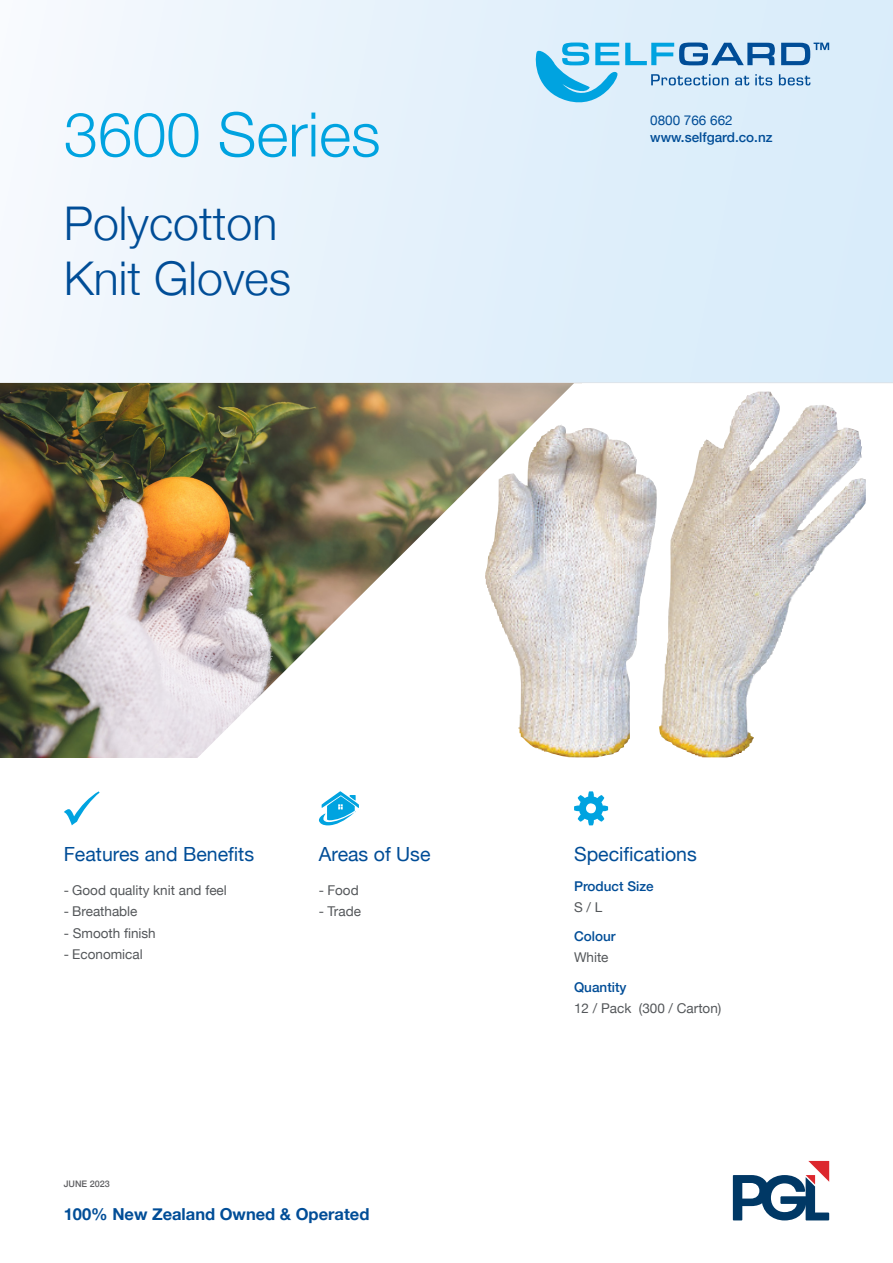
<style>
.page{position:relative;width:893px;height:1263px;background:#fff}
.page>*{position:absolute;margin:0;border:0;box-sizing:border-box;transform-origin:0 0}
.Paragraph_Style_1{font:300 61.5px "Helvetica Neue";color:#00a3e0}
.Heading{font:300 46.5px "Helvetica Neue";color:#004d97}
.Writing{font:19.5px "Helvetica Neue";color:#004d97}
.Small_Heading{font:19.5px "Helvetica Neue";color:#004d97}
.t1{font:700 16.5px "Helvetica Neue";color:#004d97}
.Main_text{font:13.5px "Helvetica Neue";color:#54575a}
.Paragraph_Style_3{font:500 13.5px "Helvetica Neue";color:#004d97}
.Paragraph_Style_3-2{font:13.5px "Helvetica Neue";color:#54575a}
.t2{font:13.5px "Helvetica Neue";color:#004d97}
.DATE_CREATED{font:500 9px "Helvetica Neue";color:#5f5f62}
</style>
<div class="page">
<svg style="left:0;top:0;width:893px;height:383px"></svg>
<svg style="left:625px;top:43px;width:150px;height:22px"></svg>
<svg style="left:781px;top:43px;width:48px;height:22px"></svg>
<svg style="left:536px;top:43px;width:83px;height:59px"></svg>
<svg style="left:651px;top:74px;width:77px;height:11px"></svg>
<svg style="left:735px;top:76px;width:14px;height:9px"></svg>
<svg style="left:755px;top:74px;width:17px;height:11px"></svg>
<svg style="left:779px;top:74px;width:31px;height:11px"></svg>
<svg style="left:733px;top:1161px;width:96px;height:59px"></svg>
<img style="left:0;top:383px;width:189px;height:374px">
<svg style="left:574px;top:791px;width:34px;height:34px"></svg>
<svg style="left:64px;top:791px;width:36px;height:34px"></svg>
<svg style="left:319px;top:791px;width:40px;height:34px"></svg>
<img style="left:189px;top:383px;width:582px;height:375px">
<img style="left:485px;top:424px;width:173px;height:333px">
<img style="left:659px;top:392px;width:207px;height:365px">
<p class="Paragraph_Style_1" style="left:64px;top:85px;width:318px">3600 Series</p>
<p class="Heading" style="left:64px;top:186px;width:215px">Polycotton</p>
<p class="Heading" style="left:64px;top:241px;width:229px">Knit Gloves</p>
<p class="t2" style="left:650px;top:110px;width:84px">0800 766 662</p>
<p class="Paragraph_Style_3" style="left:650px;top:127px;width:124px">www.selfgard.co.nz</p>
<p class="Small_Heading" style="left:64px;top:840px;width:192px">Features and Benefits</p>
<p class="Main_text" style="left:64px;top:881px;width:165px">- Good quality knit and feel</p>
<p class="Main_text" style="left:64px;top:902px;width:75px">- Breathable</p>
<p class="Main_text" style="left:64px;top:923px;width:94px">- Smooth finish</p>
<p class="Main_text" style="left:64px;top:944px;width:81px">- Economical</p>
<p class="Writing" style="left:319px;top:840px;width:113px">Areas of Use</p>
<p class="Main_text" style="left:319px;top:881px;width:41px">- Food</p>
<p class="Main_text" style="left:319px;top:902px;width:44px">- Trade</p>
<p class="DATE_CREATED" style="left:64px;top:1176px;width:48px">JUNE 2023</p>
<p class="t1" style="left:64px;top:1201px;width:307px">100% New Zealand Owned &amp; Operated</p>
<p class="Writing" style="left:574px;top:840px;width:124px">Specifications</p>
<p class="Paragraph_Style_3" style="left:574px;top:875px;width:81px">Product Size</p>
<p class="Paragraph_Style_3-2" style="left:574px;top:897px;width:30px">S / L</p>
<p class="Paragraph_Style_3" style="left:574px;top:926px;width:43px">Colour</p>
<p class="Paragraph_Style_3-2" style="left:574px;top:948px;width:36px">White</p>
<p class="Paragraph_Style_3" style="left:574px;top:976px;width:54px">Quantity</p>
<p class="Paragraph_Style_3-2" style="left:574px;top:998px;width:149px">12 / Pack (300 / Carton)</p>
</div>
